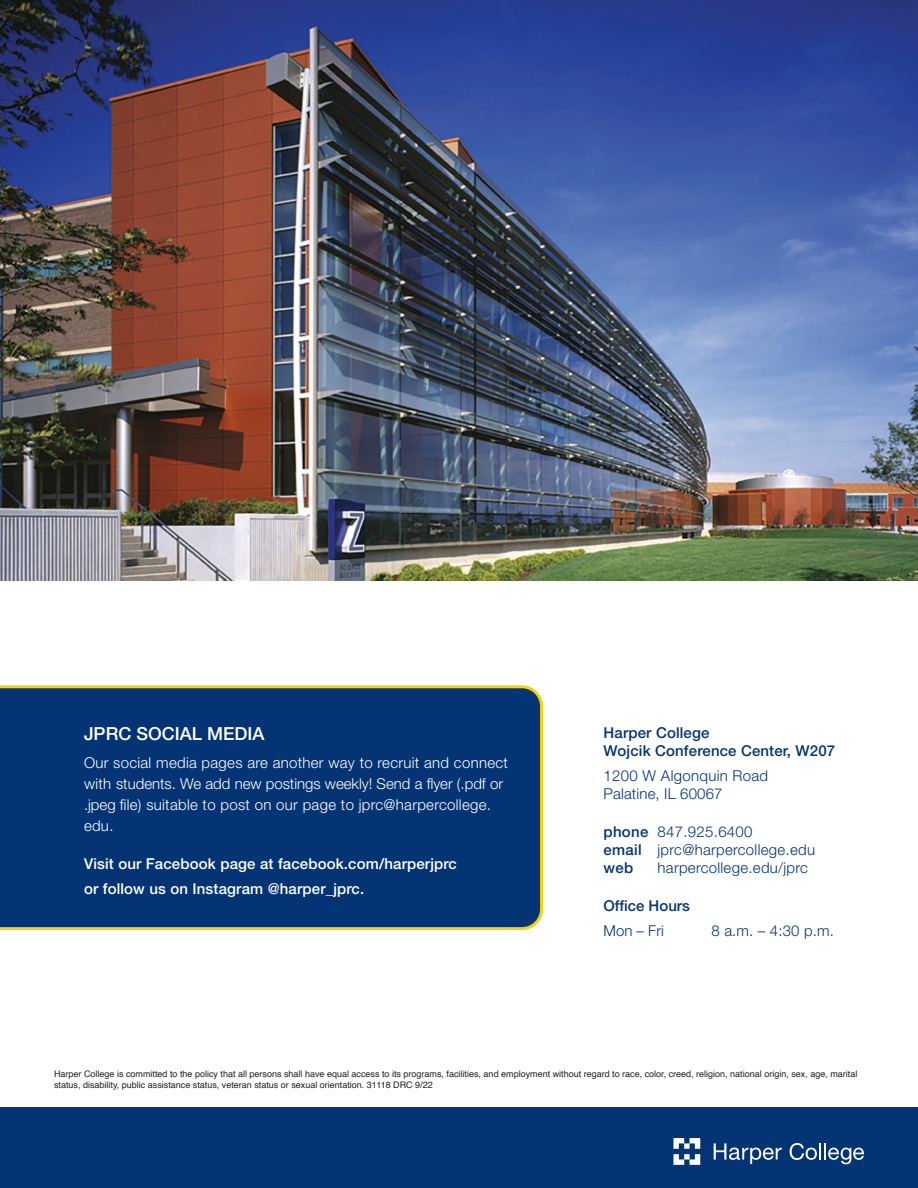
<style>
.page{position:relative;width:918px;height:1188px;background:#fff}
.page>*{position:absolute;margin:0;border:0;box-sizing:border-box;transform-origin:0 0}
.heading{font:500 18px "Helvetica Neue LT Std";color:#fff}
.body_copy{font:300 15px/21px "Helvetica Neue LT Std";letter-spacing:.02em;color:#fff}
.body_copy-2{font:300 15px/18px "Helvetica Neue LT Std";letter-spacing:.02em;color:#053474}
.body_copy-3{font:500 15px "Helvetica Neue LT Std";letter-spacing:.01em;color:#fff}
.body_copy-4{font:500 15px/18px "Helvetica Neue LT Std";letter-spacing:.01em;color:#053474}
.body_copy-5{font:9px/10.8px "Helvetica";color:#231f20}
.s1{font-weight:500}
</style>
<div class="page">
<img style="left:0;top:0;width:918px;height:580px">
<div style="left:0;top:1108px;width:918px;height:80px;background:#053474"></div>
<svg style="left:714px;top:1143px;width:68px;height:21px"></svg>
<svg style="left:790px;top:1143px;width:74px;height:21px"></svg>
<svg style="left:673px;top:1138px;width:27px;height:27px"></svg>
<div style="left:0;top:685px;width:543px;height:245px;background:#053474"></div>
<p class="heading" style="left:84px;top:723px;width:182px">JPRC SOCIAL MEDIA</p>
<p class="body_copy" style="left:84px;top:752px;width:426px">Our social media pages are another way to recruit and connect with students. We add new postings weekly! Send a flyer (.pdf or .jpeg file) suitable to post on our page to jprc@harpercollege. edu.</p>
<p class="body_copy-3" style="left:84px;top:855px;width:374px">Visit our Facebook page at facebook.com/harperjprc</p>
<p class="body_copy-3" style="left:84px;top:880px;width:282px">or follow us on Instagram @harper_jprc.</p>
<p class="body_copy-4" style="left:604px;top:723px;width:233px">Harper College<br>Wojcik Conference Center, W207</p>
<p class="body_copy-2" style="left:604px;top:766px;width:166px">1200 W Algonquin Road<br>Palatine, IL 60067</p>
<p class="body_copy-2" style="left:604px;top:822px;width:213px"><span class="s1">phone</span> 847.925.6400<br><span class="s1">email</span> jprc@harpercollege.edu <span class="s1">web</span></p>
<p class="body_copy-2" style="left:658px;top:858px;width:152px">harpercollege.edu/jprc</p>
<p class="body_copy-4" style="left:604px;top:897px;width:88px">Office Hours</p>
<p class="body_copy-2" style="left:604px;top:921px;width:62px">Mon – Fri</p>
<p class="body_copy-2" style="left:712px;top:921px;width:124px">8 a.m. – 4:30 p.m.</p>
<p class="body_copy-5" style="left:54px;top:1069px;width:805px">Harper College is committed to the policy that all persons shall have equal access to its programs, facilities, and employment without regard to race, color, creed, religion, national origin, sex, age, marital status, disability, public assistance status, veteran status or sexual orientation. 31118 DRC 9/22</p>
</div>
